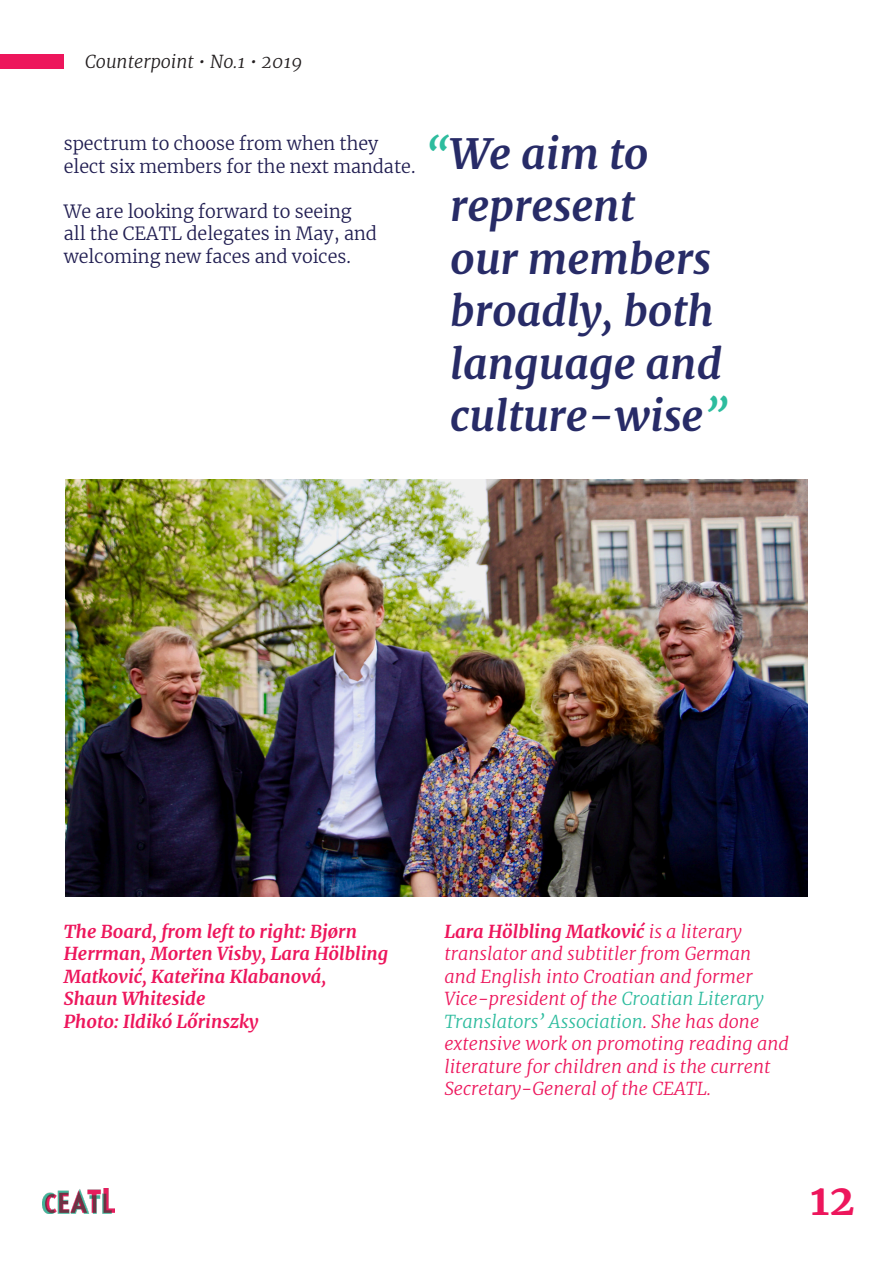
<style>
.page{position:relative;width:893px;height:1263px;background:#fff}
.page>*{position:absolute;margin:0;border:0;box-sizing:border-box;transform-origin:0 0}
.t1{font:italic 700 42px/52.5px "Merriweather";color:#272b67}
.folionumber{font:700 42px "Merriweather";color:#ed165c}
.smallbody{font:italic 300 18px/22.5px "Merriweather";color:#ed165c}
.smallbody-2{font:300 18px/22.5px "Merriweather";color:#201d51}
.smallbody-3{font:italic 700 18px/22.5px "Merriweather";color:#ed165c}
.t2{font:italic 300 18px "Merriweather";color:#231f20}
.s1{color:#2dbc9e}
.s2{font-weight:700}
</style>
<div class="page">
<div style="left:0;top:54px;width:63px;height:14px;background:#ed165c"></div>
<img style="left:43px;top:1189px;width:71px;height:25px">
<img style="left:65px;top:479px;width:743px;height:418px">
<p class="t2" style="left:85px;top:48px;width:219px">Counterpoint • No.1 • 2019</p>
<p class="smallbody-2" style="left:64px;top:132px;width:316px">spectrum to choose from when they</p>
<p class="smallbody-2" style="left:64px;top:154px;width:353px">elect six members for the next mandate.</p>
<p class="smallbody-2" style="left:64px;top:199px;width:315px">We are looking forward to seeing all the CEATL delegates in May, and welcoming new faces and voices.</p>
<h2 class="t1" style="left:450px;top:126px;width:279px;text-indent:-24px"><span class="s1">“</span>We aim to represent<br>our members broadly, both language and culture-wise<span class="s1">”</span></h2>
<p class="smallbody-3" style="left:64px;top:919px;width:326px">The Board, from left to right: Bjørn<br>Herrman, Morten Visby, Lara Hölbling<br>Matković, Kateřina Klabanová,</p>
<p class="smallbody-3" style="left:64px;top:987px;width:143px">Shaun Whiteside</p>
<p class="smallbody-3" style="left:64px;top:1009px;width:196px">Photo: Ildikó Lőrinszky</p>
<p class="smallbody" style="left:444px;top:919px;width:346px"><span class="s2">Lara Hölbling Matković</span> is a literary translator and subtitler from German<br>and English into Croatian and former Vice-president of the <span class="s1">Croatian Literary Translators’ Association</span>. She has done extensive work on promoting reading and literature for children and is the current Secretary-General of the CEATL.</p>
<p class="folionumber" style="left:810px;top:1171px;width:46px">12</p>
</div>
